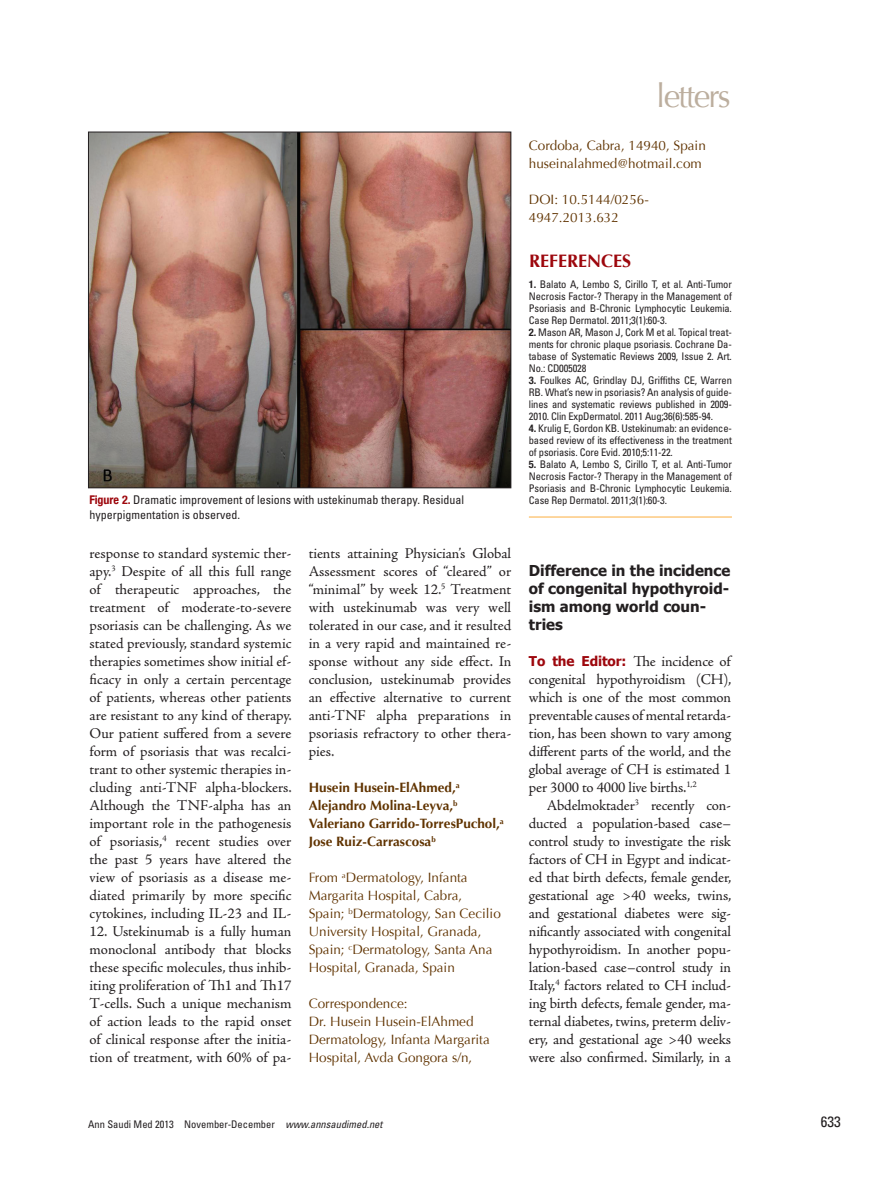
<style>
.page{position:relative;width:893px;height:1191px;background:#fff}
.page>*{position:absolute;margin:0;border:0;box-sizing:border-box;transform-origin:0 0}
.t1{font:33px "Optima";letter-spacing:-.05em;color:#bcae9e}
.t2{font:700 18px "Optima";color:#9d070d}
.t3{font:15px/18px "Adobe Jenson Pro";letter-spacing:-.005em;color:#231f20;text-align:justify}
.t4{font:700 15px/18px "Tahoma";color:#231f20}
.t5{font:condensed 15px "Univers LT Std";color:#231f20}
.t6{font:13.5px/18px "Optima";color:#603300}
.t7{font:700 13.5px/18px "Optima";color:#603300}
.t8{font:condensed 12px "Univers LT Std";color:#231f20}
.t9{font:condensed 10.5px/12px "Univers LT Std";letter-spacing:-.015em;color:#231f20;text-align:justify}
.s1{font-family:"Helvetica Neue";font-weight:700}
.s2{font-family:"Helvetica Neue";font-weight:700;color:#9d070d}
.s3{font-family:"Tahoma";font-weight:700;font-size:13.5px;color:#9d070d}
.s4{font-style:italic}
</style>
<div class="page">
<img style="left:90px;top:134px;width:419px;height:352px">
<div style="left:88px;top:132px;width:423px;height:356px;border:1px solid #231f20"></div>
<hr style="left:529px;top:516px;width:203px;height:2px;background:#fdc97f">
<h1 class="t1" style="left:656px;top:76px;width:76px">letters</h1>
<p class="t6" style="left:529px;top:137px;width:178px">Cordoba, Cabra, 14940, Spain huseinalahmed@hotmail.com</p>
<p class="t6" style="left:529px;top:191px;width:122px">DOI: 10.5144/0256-<br>4947.2013.632</p>
<p class="t2" style="left:529px;top:251px;width:104px">References</p>
<p class="t9" style="left:529px;top:278px;width:205px"><span class="s1">1.</span> Balato A, Lembo S, Cirillo T, et al. Anti-Tumor Necrosis Factor-? Therapy in the Management of Psoriasis and B-Chronic Lymphocytic Leukemia.<br>Case Rep Dermatol. 2011;3(1):60-3.</p>
<p class="t9" style="left:529px;top:326px;width:205px"><span class="s1">2.</span> Mason AR, Mason J, Cork M et al. Topical treat&shy;ments for chronic plaque psoriasis. Cochrane Da&shy;tabase of Systematic Reviews 2009, Issue 2. Art.<br>No.: CD005028</p>
<p class="t9" style="left:529px;top:374px;width:205px"><span class="s1">3.</span> Foulkes AC, Grindlay DJ, Griffiths CE, Warren RB. What’s new in psoriasis? An analysis of guide&shy;lines and systematic reviews published in 2009- 2010. Clin ExpDermatol. 2011 Aug;36(6):585-94.</p>
<p class="t9" style="left:529px;top:422px;width:205px"><span class="s1">4.</span> Krulig E, Gordon KB. Ustekinumab: an evidence&shy;based review of its effectiveness in the treatment of psoriasis. Core Evid. 2010;5:11-22.</p>
<p class="t9" style="left:529px;top:458px;width:205px"><span class="s1">5.</span> Balato A, Lembo S, Cirillo T, et al. Anti-Tumor Necrosis Factor-? Therapy in the Management of Psoriasis and B-Chronic Lymphocytic Leukemia.</p>
<p class="t8" style="left:89px;top:492px;width:376px"><span class="s2">Figure 2.</span> Dramatic improvement of lesions with ustekinumab therapy. Residual</p>
<p class="t9" style="left:529px;top:494px;width:140px">Case Rep Dermatol. 2011;3(1):60-3.</p>
<p class="t8" style="left:89px;top:507px;width:152px">hyperpigmentation is observed.</p>
<p class="t3" style="left:90px;top:545px;width:204px">response to standard systemic ther&shy;apy.<sup>3</sup> Despite of all this full range of therapeutic approaches, the treatment of moderate-to-severe psoriasis can be challenging. As we stated previously, standard systemic therapies sometimes show initial ef&shy;ficacy in only a certain percentage of patients, whereas other patients are resistant to any kind of therapy.<br>Our patient suffered from a severe form of psoriasis that was recalci&shy;trant to other systemic therapies in&shy;cluding anti-TNF alpha-blockers.<br>Although the TNF-alpha has an important role in the pathogenesis of psoriasis,<sup>4</sup> recent studies over the past 5 years have altered the view of psoriasis as a disease me&shy;diated primarily by more specific cytokines, including IL-23 and IL-</p>
<p class="t3" style="left:90px;top:923px;width:203px">12. Ustekinumab is a fully human monoclonal antibody that blocks these specific molecules, thus inhib&shy;iting proliferation of Th1 and Th17<br>T-cells. Such a unique mechanism of action leads to the rapid onset of clinical response after the initia&shy;tion of treatment, with 60% of pa-</p>
<p class="t3" style="left:309px;top:545px;width:204px">tients attaining Physician’s Global Assessment scores of “cleared” or “minimal” by week 12.<sup>5</sup> Treatment with ustekinumab was very well tolerated in our case, and it resulted in a very rapid and maintained re&shy;sponse without any side effect. In conclusion, ustekinumab provides an effective alternative to current anti-TNF alpha preparations in psoriasis refractory to other thera&shy;pies.</p>
<p class="t7" style="left:309px;top:779px;width:197px">Husein Husein-ElAhmed,<sup>a<br></sup>Alejandro Molina-Leyva,<sup>b<br></sup>Valeriano Garrido-TorresPuchol,<sup>a<br></sup>Jose Ruiz-Carrascosa<sup>b</sup></p>
<p class="t6" style="left:309px;top:869px;width:194px">From <sup>a</sup>Dermatology, Infanta<br>Margarita Hospital, Cabra,<br>Spain; <sup>b</sup>Dermatology, San Cecilio<br>University Hospital, Granada,<br>Spain; <sup>c</sup>Dermatology, Santa Ana<br>Hospital, Granada, Spain</p>
<p class="t6" style="left:309px;top:995px;width:183px">Correspondence:<br>Dr. Husein Husein-ElAhmed<br>Dermatology, Infanta Margarita<br>Hospital, Avda Gongora s/n,</p>
<p class="t4" style="left:529px;top:561px;width:203px">Difference in the incidence of congenital hypothyroid&shy;ism among world coun&shy;tries</p>
<p class="t3" style="left:529px;top:653px;width:204px"><span class="s3">To the Editor:</span> The incidence of congenital hypothyroidism (CH), which is one of the most common preventable causes of mental retarda&shy;tion, has been shown to vary among different parts of the world, and the global average of CH is estimated 1 per 3000 to 4000 live births.<sup>1,2</sup></p>
<p class="t3" style="left:529px;top:797px;width:204px;text-indent:18px">Abdelmoktader<sup>3</sup> recently con&shy;ducted a population-based case– control study to investigate the risk factors of CH in Egypt and indicat&shy;ed that birth defects, female gender, gestational age &gt;40 weeks, twins, and gestational diabetes were sig&shy;nificantly associated with congenital hypothyroidism. In another popu&shy;lation-based case–control study in Italy,<sup>4</sup> factors related to CH includ&shy;ing birth defects, female gender, ma&shy;ternal diabetes, twins, preterm deliv&shy;ery, and gestational age &gt;40 weeks were also confirmed. Similarly, in a</p>
<p class="t9" style="left:88px;top:1118px;width:296px">Ann Saudi Med 2013 November-December <span class="s4">www.annsaudimed.net</span></p>
<p class="t5" style="left:821px;top:1111px;width:21px">633</p>
</div>
